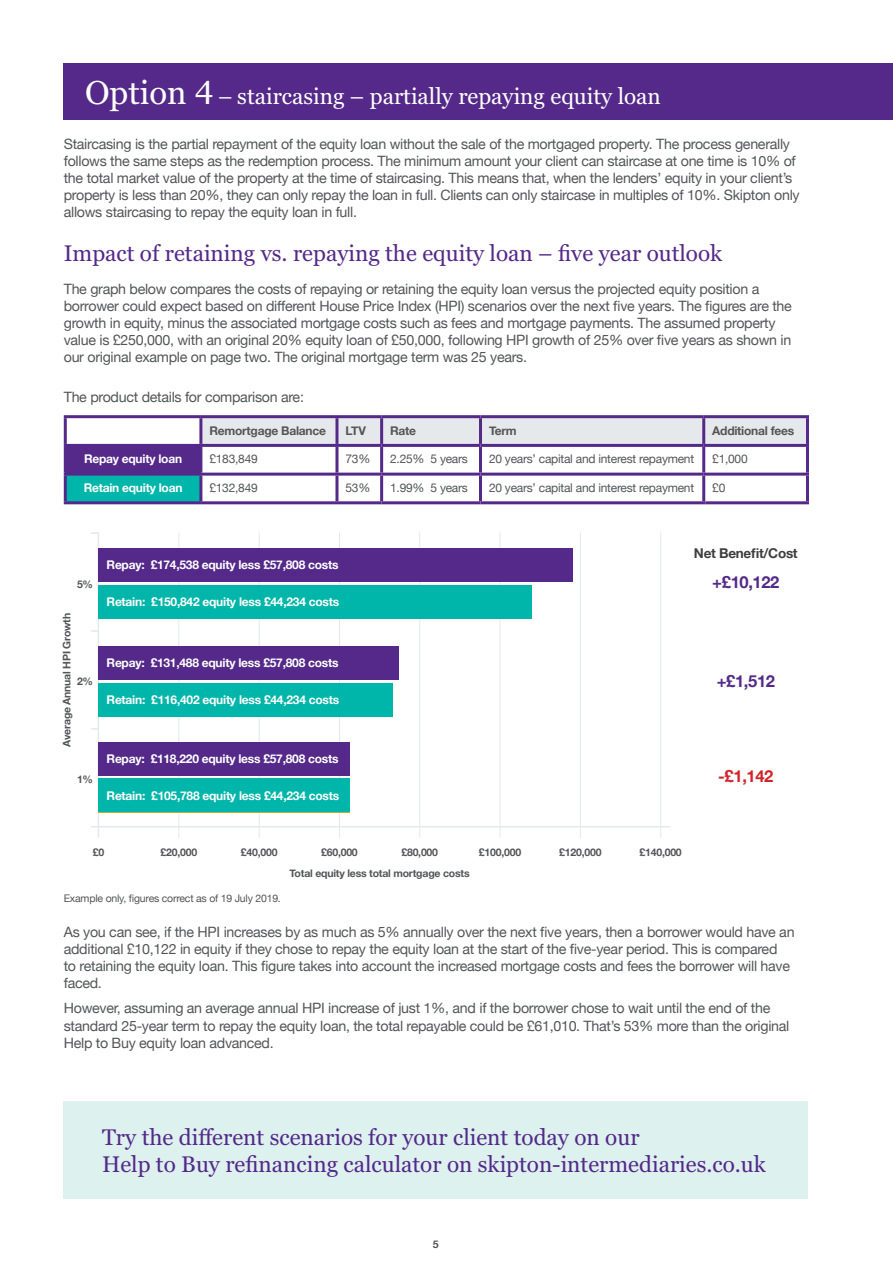
<style>
.page{position:relative;width:893px;height:1263px;background:#fff}
.page>*{position:absolute;margin:0;border:0;box-sizing:border-box;transform-origin:0 0}
.t1{font:22.5px/27px "Georgia Pro";color:#542989}
.t2{font:22.5px "Georgia Pro";color:#fff}
.t3{font:700 16.5px "Helvetica Neue";letter-spacing:-.02em;color:#542989}
.t4{font:700 16.5px "Helvetica Neue";color:#d1232a}
.t5{font:14.25px/17.1px "Helvetica Neue";letter-spacing:-.02em;color:#545557}
.t6{font:700 13.5px "Helvetica Neue";letter-spacing:-.02em;color:#3e3e3f}
.t7{font:700 12px "Helvetica Neue";letter-spacing:-.02em;color:#fff}
.t8{font:12px "Helvetica Neue";letter-spacing:-.02em;color:#545557}
.t9{font:700 12px "Helvetica Neue";letter-spacing:-.02em;color:#545557}
.t10{font:700 10.5px "Helvetica Neue";letter-spacing:-.02em;color:#545557}
.t11{font:10.5px "Helvetica Neue";letter-spacing:-.02em;color:#545557}
.s1{font-size:33px}
</style>
<div class="page">
<div style="left:64px;top:64px;width:829px;height:56px;background:#542989"></div>
<div style="left:64px;top:1102px;width:744px;height:97px;background:#ddf1ef"></div>
<div style="left:65px;top:445px;width:136px;height:29px;background:#542989"></div>
<svg style="left:202px;top:418px;width:604px;height:83px"></svg>
<div style="left:65px;top:474px;width:136px;height:29px;background:#00b5a9"></div>
<hr style="left:806px;top:476px;width:3px;height:25px;background:#542989">
<hr style="left:705px;top:501px;width:104px;height:3px;background:#542989">
<hr style="left:64px;top:447px;width:3px;height:26px;background:#542989">
<hr style="left:64px;top:473px;width:137px;height:3px;background:#542989">
<hr style="left:64px;top:476px;width:3px;height:25px;background:#542989">
<hr style="left:64px;top:501px;width:137px;height:3px;background:#542989">
<hr style="left:64px;top:415px;width:137px;height:3px;background:#542989">
<hr style="left:64px;top:418px;width:3px;height:26px;background:#542989">
<hr style="left:64px;top:444px;width:137px;height:3px;background:#542989">
<hr style="left:199px;top:476px;width:3px;height:25px;background:#542989">
<hr style="left:201px;top:501px;width:136px;height:3px;background:#542989">
<hr style="left:201px;top:415px;width:136px;height:3px;background:#542989">
<hr style="left:199px;top:418px;width:3px;height:26px;background:#542989">
<hr style="left:201px;top:444px;width:136px;height:3px;background:#542989">
<hr style="left:199px;top:447px;width:3px;height:26px;background:#542989">
<hr style="left:201px;top:473px;width:136px;height:3px;background:#542989">
<hr style="left:704px;top:415px;width:105px;height:3px;background:#542989">
<hr style="left:806px;top:418px;width:3px;height:26px;background:#542989">
<hr style="left:704px;top:444px;width:105px;height:3px;background:#542989">
<hr style="left:806px;top:447px;width:3px;height:26px;background:#542989">
<hr style="left:704px;top:473px;width:105px;height:3px;background:#542989">
<hr style="left:337px;top:415px;width:45px;height:3px;background:#542989">
<hr style="left:335px;top:418px;width:3px;height:26px;background:#542989">
<hr style="left:337px;top:444px;width:45px;height:3px;background:#542989">
<hr style="left:335px;top:447px;width:3px;height:26px;background:#542989">
<hr style="left:337px;top:473px;width:45px;height:3px;background:#542989">
<hr style="left:335px;top:476px;width:3px;height:25px;background:#542989">
<hr style="left:337px;top:501px;width:45px;height:3px;background:#542989">
<hr style="left:382px;top:415px;width:98px;height:3px;background:#542989">
<hr style="left:380px;top:418px;width:3px;height:26px;background:#542989">
<hr style="left:382px;top:444px;width:98px;height:3px;background:#542989">
<hr style="left:380px;top:447px;width:3px;height:26px;background:#542989">
<hr style="left:382px;top:473px;width:98px;height:3px;background:#542989">
<hr style="left:380px;top:476px;width:3px;height:25px;background:#542989">
<hr style="left:382px;top:501px;width:98px;height:3px;background:#542989">
<hr style="left:480px;top:415px;width:224px;height:3px;background:#542989">
<hr style="left:479px;top:418px;width:3px;height:26px;background:#542989">
<hr style="left:702px;top:418px;width:3px;height:26px;background:#542989">
<hr style="left:480px;top:444px;width:224px;height:3px;background:#542989">
<hr style="left:479px;top:447px;width:3px;height:26px;background:#542989">
<hr style="left:702px;top:447px;width:3px;height:26px;background:#542989">
<hr style="left:480px;top:473px;width:224px;height:3px;background:#542989">
<hr style="left:479px;top:476px;width:3px;height:25px;background:#542989">
<hr style="left:702px;top:476px;width:3px;height:25px;background:#542989">
<hr style="left:480px;top:501px;width:225px;height:3px;background:#542989">
<hr style="left:91px;top:826px;width:579px;height:1px;background:#e5e9eb">
<hr style="left:98px;top:532px;width:1px;height:306px;background:#e5e9eb">
<hr style="left:178px;top:532px;width:1px;height:306px;background:#e5e9eb">
<hr style="left:259px;top:532px;width:1px;height:306px;background:#e5e9eb">
<hr style="left:339px;top:532px;width:1px;height:306px;background:#e5e9eb">
<hr style="left:419px;top:532px;width:1px;height:306px;background:#e5e9eb">
<hr style="left:500px;top:532px;width:1px;height:306px;background:#e5e9eb">
<hr style="left:580px;top:532px;width:1px;height:306px;background:#e5e9eb">
<hr style="left:660px;top:532px;width:1px;height:306px;background:#e5e9eb">
<svg style="left:91px;top:728px;width:7px;height:2px"></svg>
<svg style="left:91px;top:630px;width:7px;height:2px"></svg>
<svg style="left:91px;top:532px;width:7px;height:2px"></svg>
<div style="left:98px;top:548px;width:474px;height:34px;background:#542989"></div>
<div style="left:98px;top:585px;width:434px;height:33px;background:#00b5a9"></div>
<div style="left:98px;top:646px;width:301px;height:34px;background:#542989"></div>
<div style="left:98px;top:683px;width:295px;height:34px;background:#00b5a9"></div>
<div style="left:98px;top:742px;width:247px;height:34px;background:#542989"></div>
<div style="left:98px;top:778px;width:252px;height:34px;background:#00b5a9"></div>
<div style="left:98px;top:742px;width:252px;height:33px;background:#542989"></div>
<h1 class="t2" style="left:85px;top:83px;width:577px"><span class="s1">Option 4</span> – staircasing – partially repaying equity loan</h1>
<p class="t5" style="left:64px;top:136px;width:737px">Staircasing is the partial repayment of the equity loan without the sale of the mortgaged property. The process generally follows the same steps as the redemption process. The minimum amount your client can staircase at one time is 10% of the total market value of the property at the time of staircasing. This means that, when the lenders’ equity in your client’s property is less than 20%, they can only repay the loan in full. Clients can only staircase in multiples of 10%. Skipton only allows staircasing to repay the equity loan in full.</p>
<h1 class="t1" style="left:64px;top:240px;width:660px">Impact of retaining vs. repaying the equity loan – five year outlook</h1>
<p class="t5" style="left:64px;top:281px;width:730px">The graph below compares the costs of repaying or retaining the equity loan versus the projected equity position a borrower could expect based on different House Price Index (HPI) scenarios over the next five years. The figures are the growth in equity, minus the associated mortgage costs such as fees and mortgage payments. The assumed property value is £250,000, with an original 20% equity loan of £50,000, following HPI growth of 25% over five years as shown in our original example on page two. The original mortgage term was 25 years.</p>
<p class="t5" style="left:64px;top:389px;width:242px">The product details for comparison are:</p>
<p class="t9" style="left:209px;top:421px;width:118px">Remortgage Balance</p>
<p class="t9" style="left:345px;top:421px;width:22px">LTV</p>
<p class="t9" style="left:390px;top:421px;width:27px">Rate</p>
<p class="t9" style="left:489px;top:421px;width:29px">Term</p>
<p class="t9" style="left:712px;top:421px;width:83px">Additional fees</p>
<p class="t7" style="left:84px;top:450px;width:100px">Repay equity loan</p>
<p class="t8" style="left:209px;top:450px;width:50px">£183,849</p>
<p class="t8" style="left:345px;top:450px;width:26px">73%</p>
<p class="t8" style="left:390px;top:450px;width:79px">2.25% 5 years</p>
<p class="t8" style="left:489px;top:450px;width:207px">20 years’ capital and interest repayment</p>
<p class="t8" style="left:712px;top:450px;width:37px">£1,000</p>
<p class="t7" style="left:84px;top:478px;width:100px">Retain equity loan</p>
<p class="t8" style="left:209px;top:479px;width:50px">£132,849</p>
<p class="t8" style="left:345px;top:479px;width:26px">53%</p>
<p class="t8" style="left:390px;top:479px;width:79px">1.99% 5 years</p>
<p class="t8" style="left:489px;top:479px;width:207px">20 years’ capital and interest repayment</p>
<p class="t8" style="left:712px;top:479px;width:15px">£0</p>
<p class="t6" style="left:694px;top:542px;width:105px">Net Benefit/Cost</p>
<p class="t7" style="left:107px;top:555px;width:234px">Repay: £174,538 equity less £57,808 costs</p>
<p class="t10" style="left:77px;top:576px;width:18px">5%</p>
<p class="t3" style="left:712px;top:569px;width:69px">+£10,122</p>
<p class="t7" style="left:107px;top:592px;width:234px">Retain: £150,842 equity less £44,234 costs</p>
<p class="t10" style="left:58px;top:747px;width:136px;rotate:-90deg">Average Annual HPI Growth</p>
<p class="t10" style="left:77px;top:673px;width:18px">2%</p>
<p class="t7" style="left:107px;top:653px;width:234px">Repay: £131,488 equity less £57,808 costs</p>
<p class="t7" style="left:107px;top:690px;width:234px">Retain: £116,402 equity less £44,234 costs</p>
<p class="t3" style="left:717px;top:668px;width:60px">+£1,512</p>
<p class="t7" style="left:107px;top:749px;width:234px">Repay: £118,220 equity less £57,808 costs</p>
<p class="t10" style="left:77px;top:771px;width:18px">1%</p>
<p class="t4" style="left:718px;top:763px;width:57px">-£1,142</p>
<p class="t7" style="left:107px;top:786px;width:234px">Retain: £105,788 equity less £44,234 costs</p>
<p class="t10" style="left:93px;top:844px;width:13px">£0</p>
<p class="t10" style="left:161px;top:844px;width:38px">£20,000</p>
<p class="t10" style="left:241px;top:844px;width:38px">£40,000</p>
<p class="t10" style="left:321px;top:844px;width:38px">£60,000</p>
<p class="t10" style="left:401px;top:844px;width:38px">£80,000</p>
<p class="t10" style="left:479px;top:844px;width:44px">£100,000</p>
<p class="t10" style="left:559px;top:844px;width:44px">£120,000</p>
<p class="t10" style="left:639px;top:844px;width:44px">£140,000</p>
<p class="t10" style="left:290px;top:865px;width:182px">Total equity less total mortgage costs</p>
<p class="t11" style="left:64px;top:891px;width:219px">Example only, figures correct as of 19 July 2019.</p>
<p class="t5" style="left:64px;top:924px;width:732px">As you can see, if the HPI increases by as much as 5% annually over the next five years, then a borrower would have an additional £10,122 in equity if they chose to repay the equity loan at the start of the five-year period. This is compared<br>to retaining the equity loan. This figure takes into account the increased mortgage costs and fees the borrower will have faced.</p>
<p class="t5" style="left:64px;top:1000px;width:727px">However, assuming an average annual HPI increase of just 1%, and if the borrower chose to wait until the end of the standard 25-year term to repay the equity loan, the total repayable could be £61,010. That’s 53% more than the original<br>Help to Buy equity loan advanced.</p>
<h1 class="t1" style="left:102px;top:1125px;width:665px">Try the different scenarios for your client today on our<br>Help to Buy refinancing calculator on skipton-intermediaries.co.uk</h1>
<p class="t10" style="left:433px;top:1236px;width:7px">5</p>
</div>
